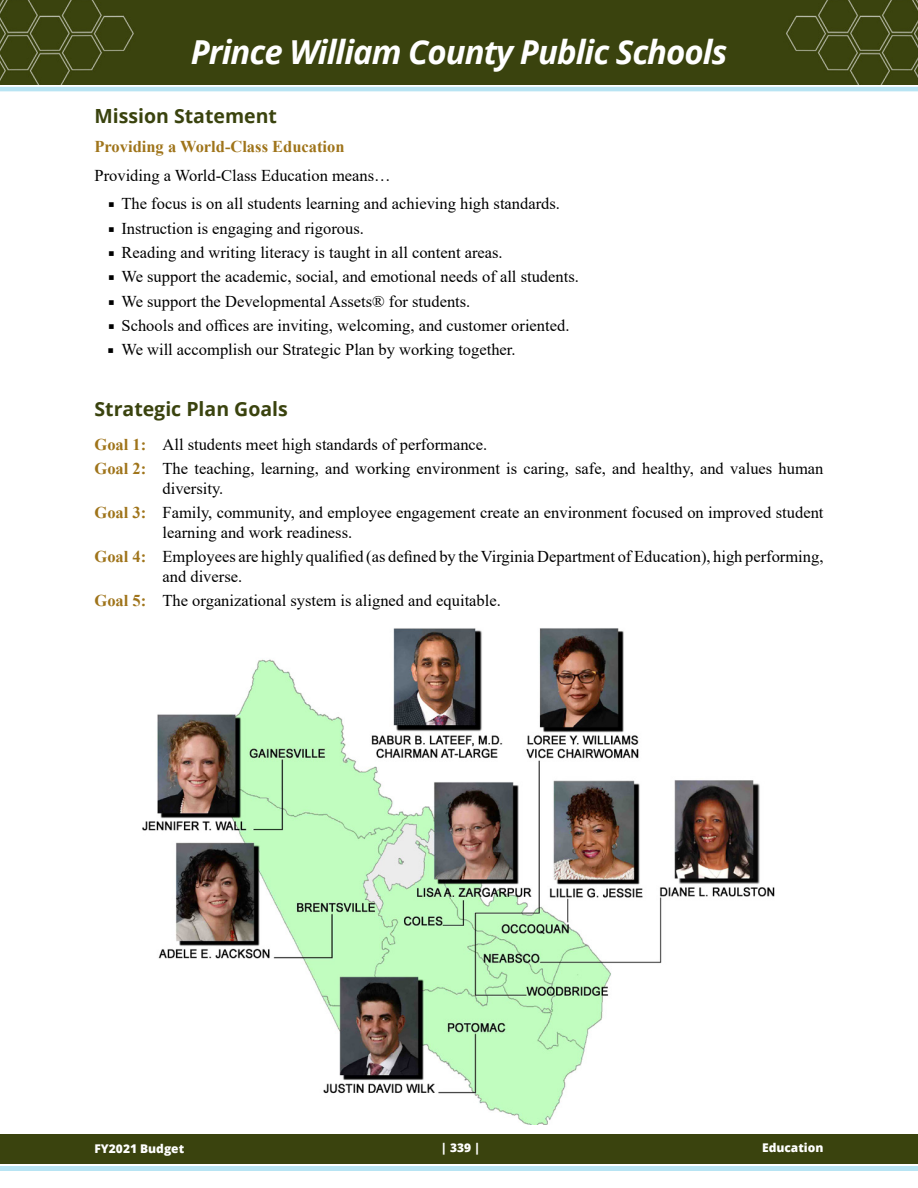
<style>
.page{position:relative;width:918px;height:1188px;background:#fff}
.page>*{position:absolute;margin:0;border:0;box-sizing:border-box;transform-origin:0 0}
.t1{font:italic 700 33px "Open Sans";letter-spacing:-.03em;color:#fff}
.t2{font:700 19.5px "Open Sans";color:#3a430e}
.t3{font:16.5px/24.3px "Times New Roman";color:#000}
.t4{font:700 16.5px "Times New Roman";color:#9f741a}
.t5{font:800 12px "Open Sans";color:#fff}
.s1{font-weight:700;color:#9f741a}
</style>
<div class="page">
<div style="left:0;top:0;width:918px;height:85px;background:#3a430e"></div>
<hr style="left:0;top:87px;width:918px;height:4px;background:#b8e4f3">
<hr style="left:0;top:1166px;width:918px;height:4px;background:#b8e4f3">
<div style="left:0;top:1134px;width:918px;height:30px;background:#3a430e"></div>
<img style="left:142px;top:628px;width:633px;height:497px">
<h1 class="t1" style="left:191px;top:29px;width:538px">Prince William County Public Schools</h1>
<p class="t2" style="left:94px;top:102px;width:184px">Mission Statement</p>
<p class="t4" style="left:94px;top:134px;width:252px">Providing a World-Class Education</p>
<p class="t3" style="left:94px;top:162px;width:298px">Providing a World-Class Education means…</p>
<p class="t3" style="left:108px;top:191px;width:454px">○ The focus is on all students learning and achieving high standards.</p>
<p class="t3" style="left:108px;top:215px;width:257px">○ Instruction is engaging and rigorous.</p>
<p class="t3" style="left:108px;top:240px;width:396px">○ Reading and writing literacy is taught in all content areas.</p>
<p class="t3" style="left:108px;top:264px;width:472px">○ We support the academic, social, and emotional needs of all students.</p>
<p class="t3" style="left:108px;top:288px;width:364px">○ We support the Developmental Assets® for students.</p>
<p class="t3" style="left:108px;top:313px;width:463px">○ Schools and offices are inviting, welcoming, and customer oriented.</p>
<p class="t3" style="left:107px;top:337px;width:410px">○ We will accomplish our Strategic Plan by working together.</p>
<p class="t2" style="left:94px;top:395px;width:195px">Strategic Plan Goals</p>
<p class="t3" style="left:94px;top:431px;width:731px"><span class="s1">Goal 1:</span> All students meet high standards of performance.<br><span class="s1">Goal 2:</span> The teaching, learning, and working environment is caring, safe, and healthy, and values human</p>
<p class="t3" style="left:94px;top:476px;width:731px;text-indent:68px">diversity.<br><span class="s1">Goal 3:</span> Family, community, and employee engagement create an environment focused on improved student</p>
<p class="t3" style="left:94px;top:520px;width:731px;text-indent:68px">learning and work readiness.<br><span class="s1">Goal 4:</span> Employees are highly qualified (as defined by the Virginia Department of Education), high performing,</p>
<p class="t3" style="left:94px;top:564px;width:408px;text-indent:68px">and diverse.<br><span class="s1">Goal 5:</span> The organizational system is aligned and equitable.</p>
<p class="t5" style="left:94px;top:1140px;width:91px">FY2021 Budget</p>
<p class="t5" style="left:441px;top:1139px;width:41px">| 339 |</p>
<p class="t5" style="left:762px;top:1138px;width:63px">Education</p>
</div>
